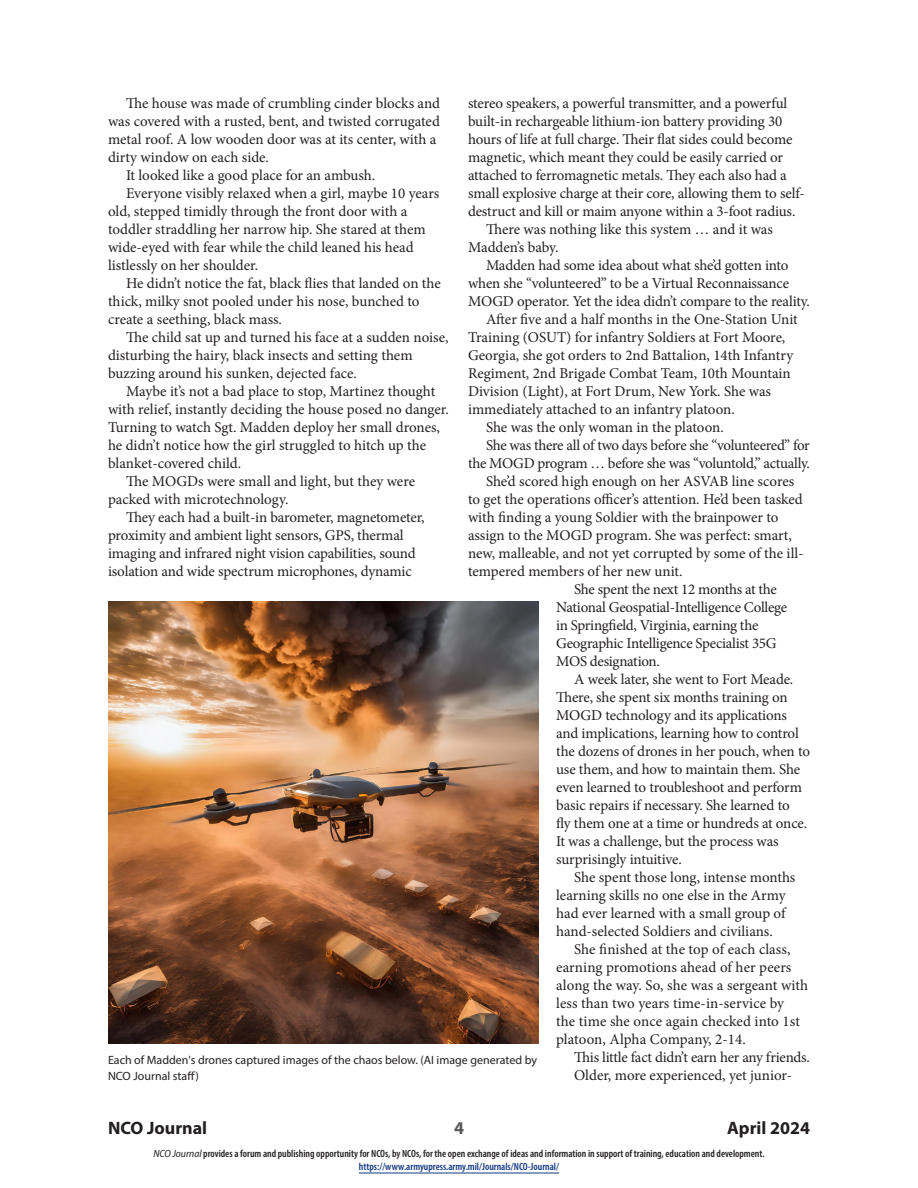
<style>
.page{position:relative;width:918px;height:1188px;background:#fff}
.page>*{position:absolute;margin:0;border:0;box-sizing:border-box;transform-origin:0 0}
.t1{font:700 18px "Myriad Pro";color:#231f20}
.t2{font:700 18px "Myriad Pro";color:#57585a}
.body{font:15px/18px "Minion Pro";letter-spacing:-.005em;color:#231f20}
.body-2{font:15px/18px "Minion Pro";letter-spacing:-.025em;color:#231f20;text-align:right}
.cutline{font:12px/16.5px "Myriad Pro";color:#231f20}
.t3{font:600 condensed 10.5px/13.5px "Myriad Pro";color:#231f20;text-align:center}
.s1{font-weight:400;font-style:italic;font-stretch:semi-condensed}
.s2{color:#113880}
</style>
<div class="page">
<hr style="left:359px;top:1173px;width:200px;height:1px;background:#113880">
<img style="left:108px;top:601px;width:430px;height:443px">
<p class="body" style="left:108px;top:94px;width:334px;text-indent:18px">The house was made of crumbling cinder blocks and was covered with a rusted, bent, and twisted corrugated metal roof. A low wooden door was at its center, with a dirty window on each side.</p>
<p class="body" style="left:126px;top:166px;width:251px">It looked like a good place for an ambush.</p>
<p class="body" style="left:108px;top:184px;width:333px;text-indent:18px">Everyone visibly relaxed when a girl, maybe 10 years old, stepped timidly through the front door with a toddler straddling her narrow hip. She stared at them wide-eyed with fear while the child leaned his head listlessly on her shoulder.</p>
<p class="body" style="left:108px;top:274px;width:334px;text-indent:18px">He didn’t notice the fat, black flies that landed on the thick, milky snot pooled under his nose, bunched to create a seething, black mass.</p>
<p class="body" style="left:108px;top:328px;width:342px;text-indent:18px">The child sat up and turned his face at a sudden noise, disturbing the hairy, black insects and setting them buzzing around his sunken, dejected face.</p>
<p class="body" style="left:108px;top:382px;width:342px;text-indent:18px">Maybe it’s not a bad place to stop, Martinez thought with relief, instantly deciding the house posed no danger.<br>Turning to watch Sgt. Madden deploy her small drones, he didn’t notice how the girl struggled to hitch up the blanket-covered child.</p>
<p class="body" style="left:108px;top:472px;width:309px;text-indent:18px">The MOGDs were small and light, but they were packed with microtechnology.</p>
<p class="body" style="left:108px;top:508px;width:318px;text-indent:18px">They each had a built-in barometer, magnetometer, proximity and ambient light sensors, GPS, thermal imaging and infrared night vision capabilities, sound isolation and wide spectrum microphones, dynamic</p>
<p class="body" style="left:468px;top:94px;width:338px">stereo speakers, a powerful transmitter, and a powerful built-in rechargeable lithium-ion battery providing 30 hours of life at full charge. Their flat sides could become magnetic, which meant they could be easily carried or attached to ferromagnetic metals. They each also had a small explosive charge at their core, allowing them to self&shy;destruct and kill or maim anyone within a 3-foot radius.</p>
<p class="body" style="left:468px;top:220px;width:307px;text-indent:18px">There was nothing like this system … and it was<br>Madden’s baby.</p>
<p class="body" style="left:468px;top:256px;width:344px;text-indent:18px">Madden had some idea about what she’d gotten into when she “volunteered” to be a Virtual Reconnaissance<br>MOGD operator. Yet the idea didn’t compare to the reality.</p>
<p class="body" style="left:468px;top:310px;width:331px;text-indent:18px">After five and a half months in the One-Station Unit Training (OSUT) for infantry Soldiers at Fort Moore, Georgia, she got orders to 2nd Battalion, 14th Infantry Regiment, 2nd Brigade Combat Team, 10th Mountain Division (Light), at Fort Drum, New York. She was immediately attached to an infantry platoon.</p>
<p class="body" style="left:486px;top:418px;width:239px">She was the only woman in the platoon.</p>
<p class="body-2" style="left:468px;top:436px;width:343px">She was there all of two days before she “volunteered” for the MOGD program … before she was “voluntold,” actually.</p>
<p class="body" style="left:468px;top:472px;width:337px;text-indent:18px">She’d scored high enough on her ASVAB line scores to get the operations officer’s attention. He’d been tasked with finding a young Soldier with the brainpower to assign to the MOGD program. She was perfect: smart, new, malleable, and not yet corrupted by some of the ill&shy;tempered members of her new unit.</p>
<p class="body" style="left:556px;top:580px;width:233px;text-indent:18px">She spent the next 12 months at the National Geospatial-Intelligence College in Springfield, Virginia, earning the Geographic Intelligence Specialist 35G MOS designation.</p>
<p class="body" style="left:556px;top:670px;width:255px;text-indent:18px">A week later, she went to Fort Meade.<br>There, she spent six months training on MOGD technology and its applications and implications, learning how to control the dozens of drones in her pouch, when to use them, and how to maintain them. She even learned to troubleshoot and perform basic repairs if necessary. She learned to<br>fly them one at a time or hundreds at once.<br>It was a challenge, but the process was surprisingly intuitive.</p>
<p class="body" style="left:556px;top:868px;width:241px;text-indent:18px">She spent those long, intense months learning skills no one else in the Army had ever learned with a small group of hand-selected Soldiers and civilians.</p>
<p class="body" style="left:556px;top:940px;width:253px;text-indent:18px">She finished at the top of each class, earning promotions ahead of her peers along the way. So, she was a sergeant with less than two years time-in-service by<br>the time she once again checked into 1st platoon, Alpha Company, 2-14.</p>
<p class="body" style="left:574px;top:1048px;width:237px">This little fact didn’t earn her any friends.</p>
<p class="body" style="left:574px;top:1066px;width:220px">Older, more experienced, yet junior-</p>
<p class="cutline" style="left:108px;top:1051px;width:431px">Each of Madden's drones captured images of the chaos below. (AI image generated by<br>NCO Journal staff)</p>
<p class="t1" style="left:108px;top:1116px;width:101px">NCO Journal</p>
<p class="t2" style="left:454px;top:1116px;width:11px">4</p>
<p class="t1" style="left:727px;top:1116px;width:84px">April 2024</p>
<p class="t3" style="left:153px;top:1146px;width:613px"><span class="s1">NCO Journal</span> provides a forum and publishing opportunity for NCOs, by NCOs, for the open exchange of ideas and information in support of training, education and development. <span class="s2">https://www.armyupress.army.mil/Journals/NCO-Journal/</span></p>
</div>
